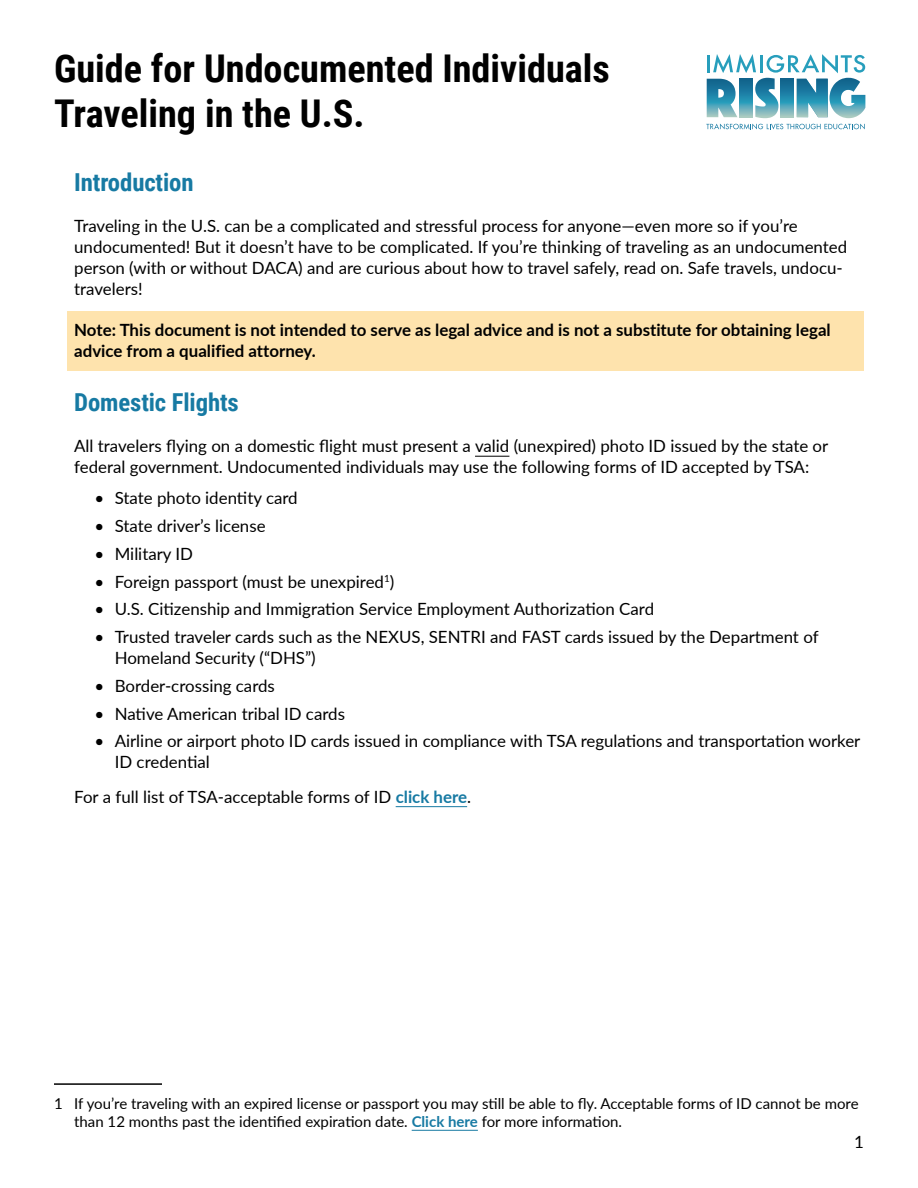
<style>
.page{position:relative;width:918px;height:1188px;background:#fff}
.page>*{position:absolute;margin:0;border:0;box-sizing:border-box;transform-origin:0 0}
.t1{font:700 38.25px/45px "Roboto Condensed";color:#000}
.H_1{font:700 24.75px "Roboto Condensed";letter-spacing:-.005em;color:#177aa3}
.Bullet{font:16.8px/21px "Lato";color:#000}
.P_-_highlighted{font:700 16.8px/21px "Lato";color:#000}
.Bullet-2{font:15px/18px "Lato";color:#000}
.s1{font-weight:700;color:#177aa3}
</style>
<div class="page">
<svg style="left:707px;top:54px;width:158px;height:64px"></svg>
<svg style="left:706px;top:124px;width:159px;height:5px"></svg>
<div style="left:68px;top:312px;width:796px;height:59px;background:#fee3ad"></div>
<hr style="left:475px;top:456px;width:34px;height:1px;background:#000">
<hr style="left:396px;top:806px;width:71px;height:1px;background:#177aa3">
<hr style="left:54px;top:1083px;width:108px;height:2px;background:#000">
<hr style="left:412px;top:1130px;width:66px;height:1px;background:#177aa3">
<h1 class="t1" style="left:54px;top:45px;width:557px">Guide for Undocumented Individuals<br>Traveling in the U.S.</h1>
<h1 class="H_1" style="left:74px;top:164px;width:121px">Introduction</h1>
<p class="Bullet" style="left:74px;top:214px;width:775px">Traveling in the U.S. can be a complicated and stressful process for anyone—even more so if you’re undocumented! But it doesn’t have to be complicated. If you’re thinking of traveling as an undocumented person (with or without DACA) and are curious about how to travel safely, read on. Safe travels, undocu&shy;travelers!</p>
<p class="P_-_highlighted" style="left:74px;top:319px;width:758px">Note: This document is not intended to serve as legal advice and is not a substitute for obtaining legal advice from a qualified attorney.</p>
<h1 class="H_1" style="left:74px;top:385px;width:166px">Domestic Flights</h1>
<p class="Bullet" style="left:74px;top:435px;width:756px">All travelers flying on a domestic flight must present a valid (unexpired) photo ID issued by the state or federal government. Undocumented individuals may use the following forms of ID accepted by TSA:</p>
<p class="Bullet" style="left:94px;top:487px;width:205px">• State photo identity card</p>
<p class="Bullet" style="left:94px;top:515px;width:173px">• State driver’s license</p>
<p class="Bullet" style="left:94px;top:542px;width:100px">• Military ID</p>
<p class="Bullet" style="left:94px;top:570px;width:301px">• Foreign passport (must be unexpired<sup>1</sup>)</p>
<p class="Bullet" style="left:94px;top:598px;width:561px">• U.S. Citizenship and Immigration Service Employment Authorization Card</p>
<p class="Bullet" style="left:115px;top:626px;width:705px;text-indent:-20px">• Trusted traveler cards such as the NEXUS, SENTRI and FAST cards issued by the Department of<br>Homeland Security (“DHS”)</p>
<p class="Bullet" style="left:94px;top:674px;width:182px">• Border-crossing cards</p>
<p class="Bullet" style="left:94px;top:702px;width:252px">• Native American tribal ID cards</p>
<p class="Bullet" style="left:115px;top:730px;width:747px;text-indent:-20px">• Airline or airport photo ID cards issued in compliance with TSA regulations and transportation worker<br>ID credential</p>
<p class="Bullet" style="left:74px;top:785px;width:398px">For a full list of TSA-acceptable forms of ID <span class="s1">click here</span>.</p>
<p class="Bullet-2" style="left:74px;top:1094px;width:786px;text-indent:-20px">1 If you’re traveling with an expired license or passport you may still be able to fly. Acceptable forms of ID cannot be more than 12 months past the identified expiration date. <span class="s1">Click here</span> for more information.</p>
<p class="Bullet" style="left:854px;top:1130px;width:11px">1</p>
</div>
